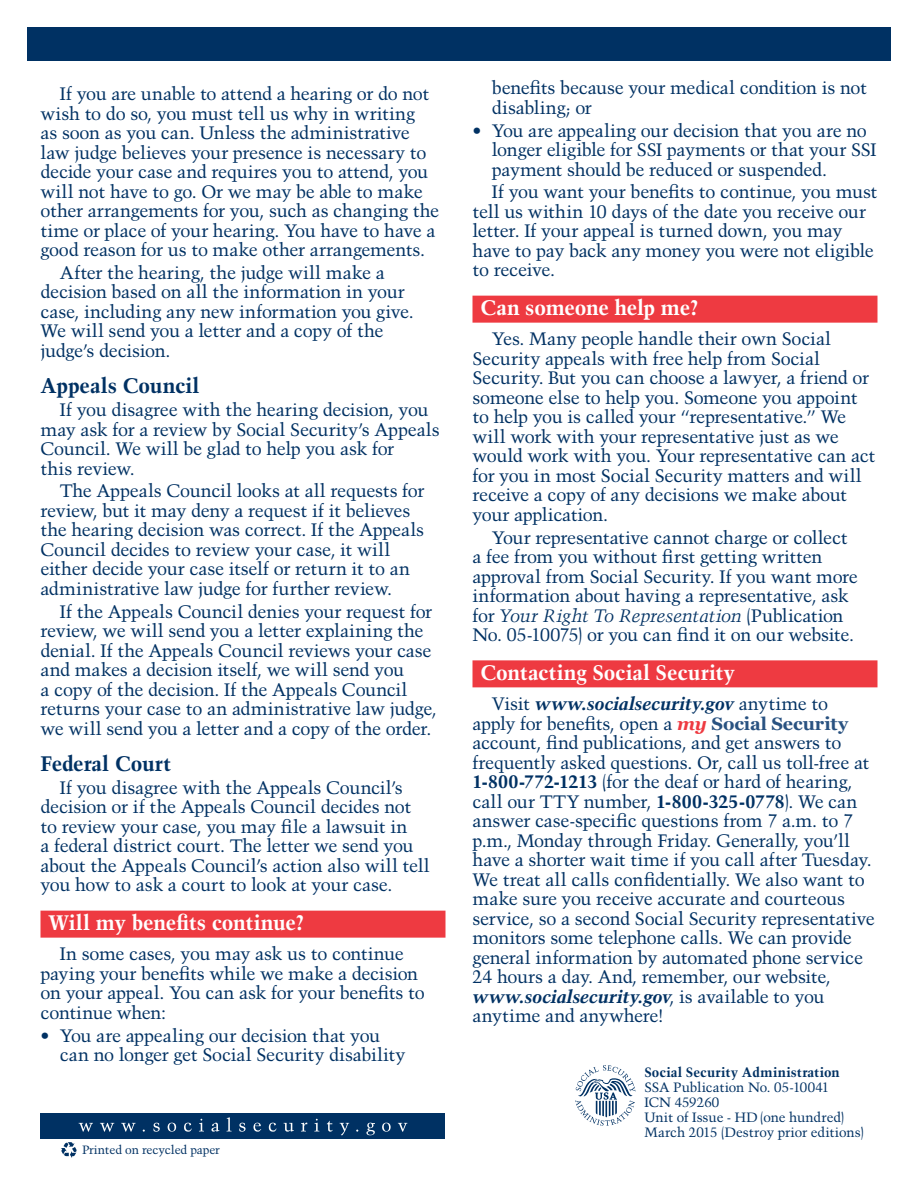
<style>
.page{position:relative;width:918px;height:1188px;background:#fff}
.page>*{position:absolute;margin:0;border:0;box-sizing:border-box;transform-origin:0 0}
.H1-1{font:700 21px "Trump Mediaeval";letter-spacing:-.01em;color:#fff}
.t1{font:700 21px "Trump Mediaeval";letter-spacing:-.005em;color:#003163}
.Paragraph{font:18px/19.5px "Trump Mediaeval";letter-spacing:-.015em;color:#003163}
.Pub_Info{font:13.5px "Trump Mediaeval";letter-spacing:-.005em;color:#003163}
.Pub_Info-2{font:700 13.5px "Trump Mediaeval";letter-spacing:.01em;color:#003163}
.Pub_Info-3{font:12px "Trump Mediaeval";letter-spacing:-.01em;color:#003163}
.s1{font-style:italic}
.s2{font-weight:700;font-style:italic}
.s3{font-family:"Georgia";font-weight:700;font-style:italic;color:#ee3a41}
.s4{font-family:"Georgia";font-weight:700;color:#295281}
.s5{font-weight:700}
</style>
<div class="page">
<div style="left:27px;top:27px;width:864px;height:34px;background:#003163"></div>
<div style="left:40px;top:1114px;width:406px;height:25px;background:#003163"></div>
<svg style="left:79px;top:1117px;width:328px;height:19px"></svg>
<div style="left:40px;top:911px;width:406px;height:27px;background:#ee3a41"></div>
<div style="left:472px;top:296px;width:406px;height:27px;background:#ee3a41"></div>
<div style="left:472px;top:660px;width:406px;height:27px;background:#ee3a41"></div>
<svg style="left:575px;top:1065px;width:61px;height:61px"></svg>
<svg style="left:61px;top:1142px;width:16px;height:16px"></svg>
<p class="Paragraph" style="left:40px;top:84px;width:400px;text-indent:19px">If you are unable to attend a hearing or do not wish to do so, you must tell us why in writing<br>as soon as you can. Unless the administrative law judge believes your presence is necessary to decide your case and requires you to attend, you will not have to go. Or we may be able to make other arrangements for you, such as changing the time or place of your hearing. You have to have a good reason for us to make other arrangements.</p>
<p class="Paragraph" style="left:40px;top:263px;width:375px;text-indent:19px">After the hearing, the judge will make a decision based on all the information in your case, including any new information you give.<br>We will send you a letter and a copy of the judge’s decision.</p>
<h2 class="t1" style="left:40px;top:373px;width:161px">Appeals Council</h2>
<p class="Paragraph" style="left:40px;top:400px;width:401px;text-indent:19px">If you disagree with the hearing decision, you may ask for a review by Social Security’s Appeals Council. We will be glad to help you ask for<br>this review.</p>
<p class="Paragraph" style="left:40px;top:481px;width:385px;text-indent:19px">The Appeals Council looks at all requests for review, but it may deny a request if it believes the hearing decision was correct. If the Appeals Council decides to review your case, it will either decide your case itself or return it to an administrative law judge for further review.</p>
<p class="Paragraph" style="left:40px;top:601px;width:398px;text-indent:19px">If the Appeals Council denies your request for review, we will send you a letter explaining the denial. If the Appeals Council reviews your case and makes a decision itself, we will send you<br>a copy of the decision. If the Appeals Council returns your case to an administrative law judge, we will send you a letter and a copy of the order.</p>
<h2 class="t1" style="left:40px;top:751px;width:132px">Federal Court</h2>
<p class="Paragraph" style="left:40px;top:778px;width:391px;text-indent:19px">If you disagree with the Appeals Council’s decision or if the Appeals Council decides not to review your case, you may file a lawsuit in<br>a federal district court. The letter we send you about the Appeals Council’s action also will tell you how to ask a court to look at your case.</p>
<p class="H1-1" style="left:48px;top:909px;width:258px">Will my benefits continue?</p>
<p class="Paragraph" style="left:40px;top:944px;width:386px;text-indent:19px">In some cases, you may ask us to continue paying your benefits while we make a decision on your appeal. You can ask for your benefits to continue when:</p>
<p class="Paragraph" style="left:60px;top:1025px;width:347px;text-indent:-19px">• You are appealing our decision that you can no longer get Social Security disability</p>
<p class="Pub_Info-3" style="left:82px;top:1142px;width:139px">Printed on recycled paper</p>
<p class="Paragraph" style="left:492px;top:78px;width:377px">benefits because your medical condition is not disabling; or</p>
<p class="Paragraph" style="left:492px;top:120px;width:386px;text-indent:-19px">• You are appealing our decision that you are no longer eligible for SSI payments or that your SSI payment should be reduced or suspended.</p>
<p class="Paragraph" style="left:472px;top:182px;width:407px;text-indent:19px">If you want your benefits to continue, you must tell us within 10 days of the date you receive our letter. If your appeal is turned down, you may have to pay back any money you were not eligible to receive.</p>
<p class="H1-1" style="left:480px;top:295px;width:220px">Can someone help me?</p>
<p class="Paragraph" style="left:472px;top:329px;width:405px;text-indent:19px">Yes. Many people handle their own Social Security appeals with free help from Social Security. But you can choose a lawyer, a friend or someone else to help you. Someone you appoint to help you is called your “representative.” We will work with your representative just as we would work with you. Your representative can act for you in most Social Security matters and will receive a copy of any decisions we make about your application.</p>
<p class="Paragraph" style="left:472px;top:527px;width:387px;text-indent:19px">Your representative cannot charge or collect a fee from you without first getting written approval from Social Security. If you want more information about having a representative, ask for <span class="s1">Your Right To Representation</span> (Publication No. 05-10075) or you can find it on our website.</p>
<p class="H1-1" style="left:480px;top:659px;width:257px">Contacting Social Security</p>
<p class="Paragraph" style="left:472px;top:694px;width:404px;text-indent:19px">Visit <span class="s2">www.socialsecurity.gov</span> anytime to apply for benefits, open a <span class="s3">my</span> <span class="s4">Social Security </span>account, find publications, and get answers to frequently asked questions. Or, call us toll-free at <span class="s5">1-800-772-1213</span> (for the deaf or hard of hearing, call our TTY number, <span class="s5">1-800-325-0778</span>). We can answer case-specific questions from 7 a.m. to 7 p.m., Monday through Friday. Generally, you’ll have a shorter wait time if you call after Tuesday.<br>We treat all calls confidentially. We also want to make sure you receive accurate and courteous service, so a second Social Security representative monitors some telephone calls. We can provide general information by automated phone service 24 hours a day. And, remember, our website, <span class="s2">www.socialsecurity.gov</span>, is available to you anytime and anywhere!</p>
<p class="Pub_Info-2" style="left:644px;top:1064px;width:197px">Social Security Administration</p>
<p class="Pub_Info" style="left:644px;top:1079px;width:187px">SSA Publication No. 05-10041</p>
<p class="Pub_Info" style="left:644px;top:1094px;width:77px">ICN 459260</p>
<p class="Pub_Info" style="left:644px;top:1109px;width:201px">Unit of Issue - HD (one hundred)</p>
<p class="Pub_Info" style="left:644px;top:1124px;width:221px">March 2015 (Destroy prior editions)</p>
</div>
